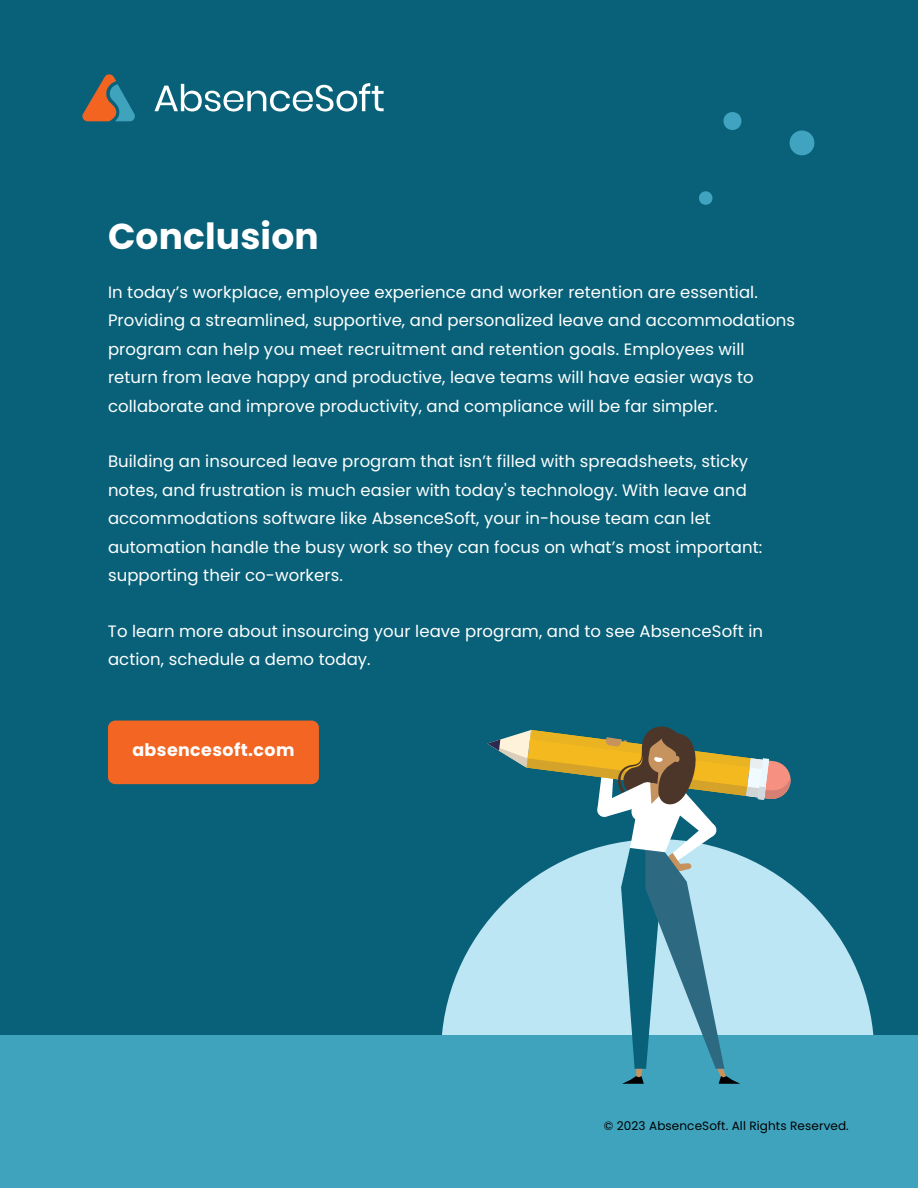
<style>
.page{position:relative;width:918px;height:1188px;background:#086179}
.page>*{position:absolute;margin:0;border:0;box-sizing:border-box;transform-origin:0 0}
.t1{font:700 36px "Poppins";letter-spacing:.005em;color:#fff}
.t2{font:700 17.4px "Poppins";letter-spacing:.025em;color:#fff}
.t3{font:16.5px/28.5px "Poppins";letter-spacing:.005em;color:#fff}
.t4{font:500 13.5px "Poppins";color:#000}
.t5{font:12px "Poppins";letter-spacing:.01em;color:#000}
.s1{font-style:inherit}
</style>
<div class="page">
<svg style="left:441px;top:885px;width:433px;height:151px;fill:#bde6f5"></svg>
<svg style="left:789px;top:130px;width:26px;height:26px"></svg>
<svg style="left:699px;top:191px;width:14px;height:14px"></svg>
<svg style="left:723px;top:112px;width:19px;height:18px"></svg>
<div style="left:108px;top:721px;width:211px;height:63px;background:#f26523;border-radius:7px"></div>
<svg style="left:82px;top:74px;width:53px;height:47px"></svg>
<svg style="left:154px;top:83px;width:230px;height:28px"></svg>
<div style="left:0;top:1036px;width:918px;height:152px;background:#3fa3bd"></div>
<svg style="left:487px;top:726px;width:305px;height:358px"></svg>
<h1 class="t1" style="left:108px;top:215px;width:212px">Conclusion</h1>
<p class="t3" style="left:108px;top:278px;width:689px">In today’s workplace, employee experience and worker retention are essential.<br>Providing a streamlined, supportive, and personalized leave and accommodations program can <span class="s1">help you meet recruitment and retention goals</span>. Employees will return from leave happy and productive, leave teams will have easier ways to collaborate and improve productivity, and compliance will be far simpler.</p>
<p class="t3" style="left:108px;top:447px;width:656px">Building an insourced leave program that isn’t filled with spreadsheets, sticky notes, and frustration is much easier with <span class="s1">today's</span> technology. With leave <span class="s1">and accommodations software</span> like AbsenceSoft, your in-house team can let automation handle the busy work so they can focus on what’s most important: supporting their co-workers.</p>
<p class="t3" style="left:108px;top:617px;width:657px">To learn more about insourcing your leave program, and to see AbsenceSoft in action, schedule a demo today.</p>
<p class="t2" style="left:132px;top:740px;width:164px">absencesoft.com</p>
<p class="t5" style="left:604px;top:1119px;width:246px">© 2023 AbsenceSoft. All Rights Reserved.</p>
<p class="t4" style="left:846px;top:1122px;width:15px">14</p>
</div>
